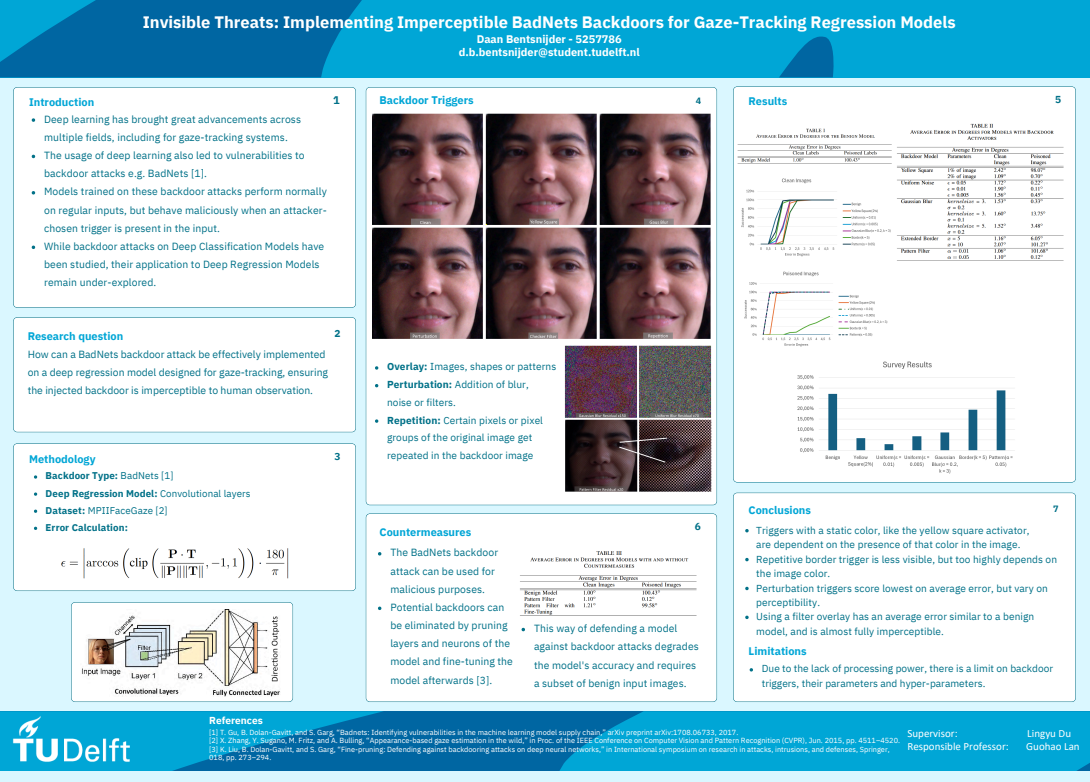
<style>
.page{position:relative;width:1090px;height:782px;background:#fff}
.page>*{position:absolute;margin:0;border:0;box-sizing:border-box;transform-origin:0 0}
.t1{font:700 16.48px "IBM Plex Sans";color:#fff}
.t2{font:700 11px "IBM Plex Sans";color:#00a6d6}
.t3{font:700 11px/13.1px "IBM Plex Sans";color:#fff;text-align:center}
.t4{font:11px "Calibri";color:#fff}
.t5{font:700 11px "IBM Plex Sans";color:#017188}
.t6{font:700 10.97px "IBM Plex Sans";color:#00a6d6}
.t7{font:10.38px/18.1px "IBM Plex Sans";letter-spacing:.01em;color:#017188}
.t8{font:10.1px/17.7px "IBM Plex Sans";letter-spacing:.01em;color:#017188}
.t9{font:700 10.1px "IBM Plex Sans";color:#fff}
.t10{font:700 10.1px "IBM Plex Sans";color:#017188}
.t11{font:700 9.78px "IBM Plex Sans";letter-spacing:.01em;color:#017188}
.t12{font:9.78px "IBM Plex Sans";letter-spacing:.01em;color:#017188}
.t13{font:700 9.12px "IBM Plex Sans";color:#017188}
.t14{font:7.38px/8.2px "IBM Plex Sans";color:#fff}
.s1{font-weight:700}
.s2{font-weight:400}
</style>
<div class="page">
<div style="left:0;top:0;width:1090px;height:781px;background:#daf7ff"></div>
<svg style="left:0;top:711px;width:1090px;height:59px;background:#0090c4"></svg>
<div style="left:0;top:0;width:1090px;height:77px;background:#00a6d6"></div>
<svg style="left:0;top:0;width:834px;height:77px"></svg>
<img style="left:3px;top:711px;width:145px;height:60px">
<svg style="left:71px;top:602px;width:222px;height:99px;background:#f3f8f9"></svg>
<img style="left:81px;top:609px;width:199px;height:86px">
<div style="left:366px;top:87px;width:351px;height:418px;background:#fff"></div>
<div style="left:733px;top:86px;width:343px;height:396px;background:#fff"></div>
<img style="left:736px;top:121px;width:157px;height:46px">
<img style="left:893px;top:121px;width:172px;height:140px">
<img style="left:736px;top:177px;width:157px;height:83px">
<img style="left:743px;top:270px;width:145px;height:80px">
<img style="left:794px;top:356px;width:227px;height:121px">
<div style="left:366px;top:513px;width:351px;height:188px;background:#fff"></div>
<img style="left:515px;top:539px;width:186px;height:77px">
<div style="left:733px;top:492px;width:343px;height:209px;background:#fff"></div>
<div style="left:13px;top:443px;width:343px;height:147px;background:#fff"></div>
<div style="left:13px;top:317px;width:343px;height:115px;background:#fff"></div>
<svg style="left:750px;top:667px;width:3px;height:4px"></svg>
<img style="left:60px;top:540px;width:236px;height:45px">
<svg style="left:378px;top:551px;width:3px;height:4px"></svg>
<svg style="left:522px;top:627px;width:3px;height:4px"></svg>
<svg style="left:745px;top:528px;width:4px;height:4px"></svg>
<svg style="left:745px;top:557px;width:4px;height:4px"></svg>
<svg style="left:745px;top:586px;width:4px;height:4px"></svg>
<svg style="left:745px;top:615px;width:4px;height:3px"></svg>
<div style="left:13px;top:87px;width:343px;height:220px;background:#fff"></div>
<svg style="left:32px;top:118px;width:3px;height:4px"></svg>
<svg style="left:32px;top:245px;width:3px;height:4px"></svg>
<img style="left:370px;top:112px;width:343px;height:228px">
<img style="left:564px;top:344px;width:149px;height:148px">
<h3 class="t1" style="left:143px;top:11px;width:814px">Invisible Threats: Implementing Imperceptible BadNets Backdoors for Gaze-Tracking Regression Models</h3>
<h3 class="t3" style="left:459px;top:32px;width:183px">Daan Bentsnijder - 5257786 d.b.bentsnijder@student.tudelft.nl</h3>
<h2 class="t2" style="left:749px;top:94px;width:40px">Results</h2>
<h2 class="t2" style="left:380px;top:93px;width:96px">Backdoor Triggers</h2>
<p class="t13" style="left:696px;top:95px;width:7px">4</p>
<p class="t2" style="left:29px;top:94px;width:67px">Introduction</p>
<h2 class="t5" style="left:333px;top:93px;width:8px">1</h2>
<p class="t7" style="left:44px;top:110px;width:258px">Deep learning has brought great advancements across multiple fields, including for gaze-tracking systems.</p>
<p class="t7" style="left:44px;top:146px;width:262px">The usage of deep learning also led to vulnerabilities to backdoor attacks e.g. BadNets [1].</p>
<p class="t7" style="left:44px;top:182px;width:284px;text-align:justify">Models trained on these backdoor attacks perform normally on regular inputs, but behave maliciously when an attacker&shy;chosen trigger is present in the input.</p>
<p class="t7" style="left:44px;top:237px;width:282px">While backdoor attacks on Deep Classification Models have been studied, their application to Deep Regression Models remain under-explored.</p>
<h2 class="t10" style="left:334px;top:327px;width:8px">2</h2>
<p class="t6" style="left:28px;top:328px;width:97px">Research question</p>
<p class="t7" style="left:28px;top:344px;width:302px">How can a BadNets backdoor attack be effectively implemented on a deep regression model designed for gaze-tracking, ensuring the injected backdoor is imperceptible to human observation.</p>
<p class="t2" style="left:29px;top:451px;width:68px">Methodology</p>
<h2 class="t10" style="left:334px;top:449px;width:8px">3</h2>
<p class="t8" style="left:387px;top:357px;width:171px"><span class="s1">Overlay:</span> Images, shapes or patterns</p>
<p class="t8" style="left:387px;top:375px;width:143px"><span class="s1">Perturbation:</span> Addition of blur, noise or filters.</p>
<p class="t8" style="left:387px;top:411px;width:157px"><span class="s1">Repetition:</span> Certain pixels or pixel groups of the original image get repeated in the backdoor image</p>
<p class="t10" style="left:1055px;top:93px;width:8px">5</p>
<p class="t11" style="left:46px;top:469px;width:129px">Backdoor Type: <span class="s2">BadNets [1]</span></p>
<p class="t11" style="left:46px;top:486px;width:206px">Deep Regression Model: <span class="s2">Convolutional layers</span></p>
<p class="t12" style="left:46px;top:503px;width:124px"><span class="s1">Dataset:</span> MPIIFaceGaze [2]</p>
<p class="t11" style="left:46px;top:520px;width:84px">Error Calculation:</p>
<p class="t2" style="left:380px;top:524px;width:93px">Countermeasures</p>
<p class="t7" style="left:390px;top:543px;width:109px">The BadNets backdoor attack can be used for malicious purposes.</p>
<p class="t7" style="left:390px;top:597px;width:124px">Potential backdoors can be eliminated by pruning layers and neurons of the model and fine-tuning the model afterwards [3].</p>
<p class="t10" style="left:695px;top:520px;width:8px">6</p>
<h2 class="t7" style="left:534px;top:618px;width:166px">This way of defending a model against backdoor attacks degrades the model's accuracy and requires a subset of benign input images.</h2>
<p class="t2" style="left:749px;top:502px;width:64px">Conclusions</p>
<p class="t13" style="left:1053px;top:502px;width:7px">7</p>
<p class="t8" style="left:756px;top:521px;width:275px">Triggers with a static color, like the yellow square activator,</p>
<p class="t8" style="left:756px;top:535px;width:266px">are dependent on the presence of that color in the image.</p>
<h3 class="t8" style="left:756px;top:551px;width:302px;line-height:14.4px">Repetitive border trigger is less visible, but too highly depends on the image color.</h3>
<p class="t8" style="left:756px;top:580px;width:293px;line-height:14.4px">Perturbation triggers score lowest on average error, but vary on perceptibility.</p>
<p class="t8" style="left:756px;top:609px;width:280px;line-height:14.4px">Using a filter overlay has an average error similar to a benign model, and is almost fully imperceptible.</p>
<p class="t2" style="left:749px;top:643px;width:60px">Limitations</p>
<p class="t8" style="left:762px;top:661px;width:293px;line-height:14.3px">Due to the lack of processing power, there is a limit on backdoor triggers, their parameters and hyper-parameters.</p>
<p class="t9" style="left:209px;top:713px;width:55px">References</p>
<p class="t14" style="left:209px;top:727px;width:531px">[1] T. Gu, B. Dolan-Gavitt, and S. Garg, “Badnets: Identifying vulnerabilities in the machine learning model supply chain,” arXiv preprint arXiv:1708.06733, 2017.</p>
<p class="t14" style="left:209px;top:736px;width:692px">[2] X. Zhang, Y. Sugano, M. Fritz, and A. Bulling, “Appearance-based gaze estimation in the wild,” in Proc. of the IEEE Conference on Computer Vision and Pattern Recognition (CVPR), Jun. 2015, pp. 4511–4520.</p>
<p class="t14" style="left:209px;top:744px;width:682px">[3] K. Liu, B. Dolan-Gavitt, and S. Garg, “Fine-pruning: Defending against backdooring attacks on deep neural networks,” in International symposium on research in attacks, intrusions, and defenses, Springer,<br>018, pp. 273–294.</p>
<p class="t4" style="left:907px;top:727px;width:52px">Supervisor:</p>
<p class="t4" style="left:1027px;top:727px;width:45px">Lingyu Du</p>
<p class="t4" style="left:907px;top:741px;width:103px">Responsible Professor:</p>
<p class="t4" style="left:1026px;top:741px;width:55px">Guohao Lan</p>
</div>
